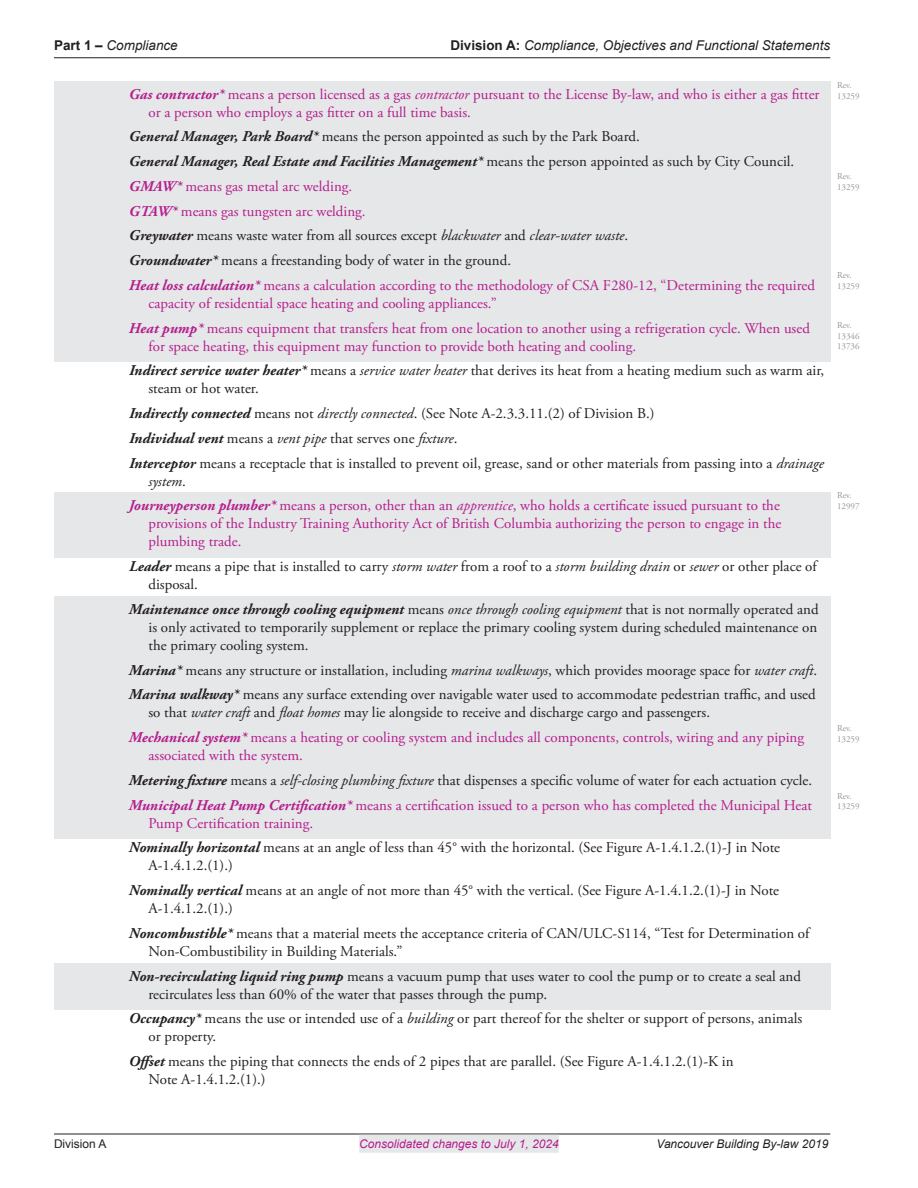
<style>
.page{position:relative;width:918px;height:1188px;background:#fff}
.page>*{position:absolute;margin:0;border:0;box-sizing:border-box;transform-origin:0 0}
.body{font:15px/18px "Adobe Garamond Pro";color:#231f20}
.body_-_purple__grey{font:15px/18px "Adobe Garamond Pro";color:#b41e8d}
.body_-_grey_box__COV{font:15px/18px "Adobe Garamond Pro";color:#231f20}
.body_-_grey_box__COV-2{font:italic 700 15px "Adobe Garamond Pro";color:#231f20}
.t1{font:italic 13.5px "Arial";color:#231f20}
.t2{font:italic 12px "Arial";color:#b41e8d}
.t3{font:italic 12px "Arial";color:#231f20}
.t4{font:12px "Arial";color:#231f20}
.Revision__COV{font:9px/10.8px "Adobe Garamond Pro";color:#939598}
.s1{font-weight:700;font-style:normal}
.s2{font-weight:700;font-style:italic}
.s3{font-style:italic}
.s4{font-weight:400;font-style:normal}
</style>
<div class="page">
<hr style="left:54px;top:57px;width:776px;height:1px;background:#231f20">
<hr style="left:54px;top:1134px;width:776px;height:1px;background:#231f20">
<div style="left:359px;top:1135px;width:200px;height:18px;background:#e6e7e9"></div>
<div style="left:54px;top:81px;width:776px;height:46px;background:#e6e7e9"></div>
<div style="left:54px;top:124px;width:776px;height:28px;background:#e6e7e9"></div>
<div style="left:54px;top:148px;width:776px;height:29px;background:#e6e7e9"></div>
<div style="left:54px;top:173px;width:776px;height:29px;background:#e6e7e9"></div>
<div style="left:54px;top:198px;width:776px;height:28px;background:#e6e7e9"></div>
<div style="left:54px;top:223px;width:776px;height:28px;background:#e6e7e9"></div>
<div style="left:54px;top:248px;width:776px;height:28px;background:#e6e7e9"></div>
<div style="left:54px;top:272px;width:776px;height:47px;background:#e6e7e9"></div>
<div style="left:54px;top:315px;width:776px;height:46px;background:#e6e7e9"></div>
<div style="left:54px;top:493px;width:776px;height:64px;background:#e6e7e9"></div>
<div style="left:54px;top:596px;width:776px;height:65px;background:#e6e7e9"></div>
<div style="left:54px;top:657px;width:776px;height:28px;background:#e6e7e9"></div>
<div style="left:54px;top:682px;width:776px;height:46px;background:#e6e7e9"></div>
<div style="left:54px;top:724px;width:776px;height:47px;background:#e6e7e9"></div>
<div style="left:54px;top:767px;width:776px;height:29px;background:#e6e7e9"></div>
<div style="left:54px;top:792px;width:776px;height:46px;background:#e6e7e9"></div>
<div style="left:54px;top:963px;width:776px;height:46px;background:#e6e7e9"></div>
<p class="t1" style="left:54px;top:37px;width:125px"><span class="s1">Part 1 –</span> Compliance</p>
<p class="t1" style="left:450px;top:37px;width:381px"><span class="s1">Division A:</span> Compliance, Objectives and Functional Statements</p>
<p class="body_-_purple__grey" style="left:148px;top:85px;width:673px;text-indent:-20px"><span class="s2">Gas contractor*</span> means a person licensed as a gas <span class="s3">contractor</span> pursuant to the License By-law, and who is either a gas fitter or a person who employs a gas fitter on a full time basis.</p>
<p class="body_-_grey_box__COV" style="left:129px;top:128px;width:512px"><span class="s2">General Manager, Park Board*</span> means the person appointed as such by the Park Board.</p>
<p class="body_-_grey_box__COV-2" style="left:129px;top:153px;width:667px">General Manager, Real Estate and Facilities Management* <span class="s4">means the person appointed as such by City Council.</span></p>
<p class="body_-_purple__grey" style="left:129px;top:178px;width:225px"><span class="s2">GMAW*</span> means gas metal arc welding.</p>
<p class="body_-_purple__grey" style="left:129px;top:202px;width:238px"><span class="s2">GTAW*</span> means gas tungsten arc welding.</p>
<p class="body_-_grey_box__COV" style="left:129px;top:227px;width:501px"><span class="s2">Greywater</span> means waste water from all sources except <span class="s3">blackwater</span> and <span class="s3">clear-water waste</span>.</p>
<p class="body_-_grey_box__COV" style="left:129px;top:252px;width:384px"><span class="s2">Groundwater*</span> means a freestanding body of water in the ground.</p>
<p class="body_-_purple__grey" style="left:148px;top:277px;width:668px;text-indent:-20px"><span class="s2">Heat loss calculation*</span> means a calculation according to the methodology of CSA F280-12, “Determining the required capacity of residential space heating and cooling appliances.”</p>
<p class="body_-_purple__grey" style="left:148px;top:319px;width:663px;text-indent:-20px"><span class="s2">Heat pump*</span> means equipment that transfers heat from one location to another using a refrigeration cycle. When used for space heating, this equipment may function to provide both heating and cooling.</p>
<p class="body" style="left:148px;top:362px;width:677px;text-indent:-20px"><span class="s2">Indirect service water heater*</span> means a <span class="s3">service water heater</span> that derives its heat from a heating medium such as warm air, steam or hot water.</p>
<p class="body" style="left:129px;top:405px;width:527px"><span class="s2">Indirectly connected</span> means not <span class="s3">directly connected</span>. (See Note A-2.3.3.11.(2) of Division B.)</p>
<p class="body" style="left:129px;top:430px;width:330px"><span class="s2">Individual vent</span> means a <span class="s3">vent pipe</span> that serves one <span class="s3">fixture</span>.</p>
<p class="body" style="left:148px;top:454px;width:677px;text-indent:-20px"><span class="s2">Interceptor</span> means a receptacle that is installed to prevent oil, grease, sand or other materials from passing into a <span class="s3">drainage system</span>.</p>
<p class="body_-_purple__grey" style="left:148px;top:497px;width:634px;text-align:justify;text-indent:-20px"><span class="s2">Journeyperson plumber*</span> means a person, other than an <span class="s3">apprentice</span>, who holds a certificate issued pursuant to the provisions of the Industry Training Authority Act of British Columbia authorizing the person to engage in the plumbing trade.</p>
<p class="body" style="left:148px;top:558px;width:670px;text-indent:-20px"><span class="s2">Leader</span> means a pipe that is installed to carry <span class="s3">storm water</span> from a roof to a <span class="s3">storm building drain</span> or <span class="s3">sewer</span> or other place of disposal.</p>
<p class="body_-_grey_box__COV" style="left:148px;top:601px;width:672px;text-align:justify;text-indent:-20px"><span class="s2">Maintenance once through cooling equipment</span> means <span class="s3">once through cooling equipment</span> that is not normally operated and is only activated to temporarily supplement or replace the primary cooling system during scheduled maintenance on the primary cooling system.</p>
<p class="body_-_grey_box__COV" style="left:129px;top:661px;width:690px"><span class="s2">Marina*</span> means any structure or installation, including <span class="s3">marina walkways</span>, which provides moorage space for <span class="s3">water craft</span>.</p>
<p class="body_-_grey_box__COV" style="left:148px;top:686px;width:669px;text-indent:-20px"><span class="s2">Marina walkway*</span> means any surface extending over navigable water used to accommodate pedestrian traffic, and used so that <span class="s3">water craft</span> and <span class="s3">float homes</span> may lie alongside to receive and discharge cargo and passengers.</p>
<p class="body_-_purple__grey" style="left:148px;top:729px;width:657px;text-indent:-20px"><span class="s2">Mechanical system*</span> means a heating or cooling system and includes all components, controls, wiring and any piping associated with the system.</p>
<p class="body_-_grey_box__COV" style="left:129px;top:772px;width:685px"><span class="s2">Metering fixture</span> means a <span class="s3">self-closing plumbing fixture</span> that dispenses a specific volume of water for each actuation cycle.</p>
<p class="body_-_purple__grey" style="left:148px;top:796px;width:665px;text-indent:-20px"><span class="s2">Municipal Heat Pump Certification*</span> means a certification issued to a person who has completed the Municipal Heat<br>Pump Certification training.</p>
<p class="body" style="left:148px;top:839px;width:633px;text-indent:-20px"><span class="s2">Nominally horizontal</span> means at an angle of less than 45° with the horizontal. (See Figure A-1.4.1.2.(1)-J in Note<br>A-1.4.1.2.(1).)</p>
<p class="body" style="left:148px;top:882px;width:632px;text-indent:-20px"><span class="s2">Nominally vertical</span> means at an angle of not more than 45° with the vertical. (See Figure A-1.4.1.2.(1)-J in Note<br>A-1.4.1.2.(1).)</p>
<p class="body" style="left:148px;top:925px;width:663px;text-indent:-20px"><span class="s2">Noncombustible*</span> means that a material meets the acceptance criteria of CAN/ULC-S114, “Test for Determination of<br>Non-Combustibility in Building Materials.”</p>
<p class="body_-_grey_box__COV" style="left:148px;top:967px;width:654px;text-indent:-20px"><span class="s2">Non-recirculating liquid ring pump</span> means a vacuum pump that uses water to cool the pump or to create a seal and recirculates less than 60% of the water that passes through the pump.</p>
<p class="body" style="left:148px;top:1010px;width:655px;text-indent:-20px"><span class="s2">Occupancy*</span> means the use or intended use of a <span class="s3">building</span> or part thereof for the shelter or support of persons, animals or property.</p>
<p class="body" style="left:148px;top:1053px;width:587px;text-indent:-20px"><span class="s2">Offset</span> means the piping that connects the ends of 2 pipes that are parallel. (See Figure A-1.4.1.2.(1)-K in<br>Note A-1.4.1.2.(1).)</p>
<p class="Revision__COV" style="left:837px;top:80px;width:24px">Rev.<br>13259</p>
<p class="Revision__COV" style="left:837px;top:171px;width:24px">Rev.<br>13259</p>
<p class="Revision__COV" style="left:837px;top:270px;width:24px">Rev.<br>13259</p>
<p class="Revision__COV" style="left:837px;top:320px;width:24px">Rev.<br>13346<br>13736</p>
<p class="Revision__COV" style="left:837px;top:491px;width:24px">Rev.<br>12997</p>
<p class="Revision__COV" style="left:837px;top:723px;width:24px">Rev.<br>13259</p>
<p class="Revision__COV" style="left:837px;top:791px;width:24px">Rev.<br>13259</p>
<p class="t4" style="left:54px;top:1135px;width:54px">Division A</p>
<p class="t2" style="left:359px;top:1136px;width:201px">Consolidated changes to July 1, 2024</p>
<p class="t3" style="left:656px;top:1136px;width:173px">Vancouver Building By-law 2019</p>
</div>
